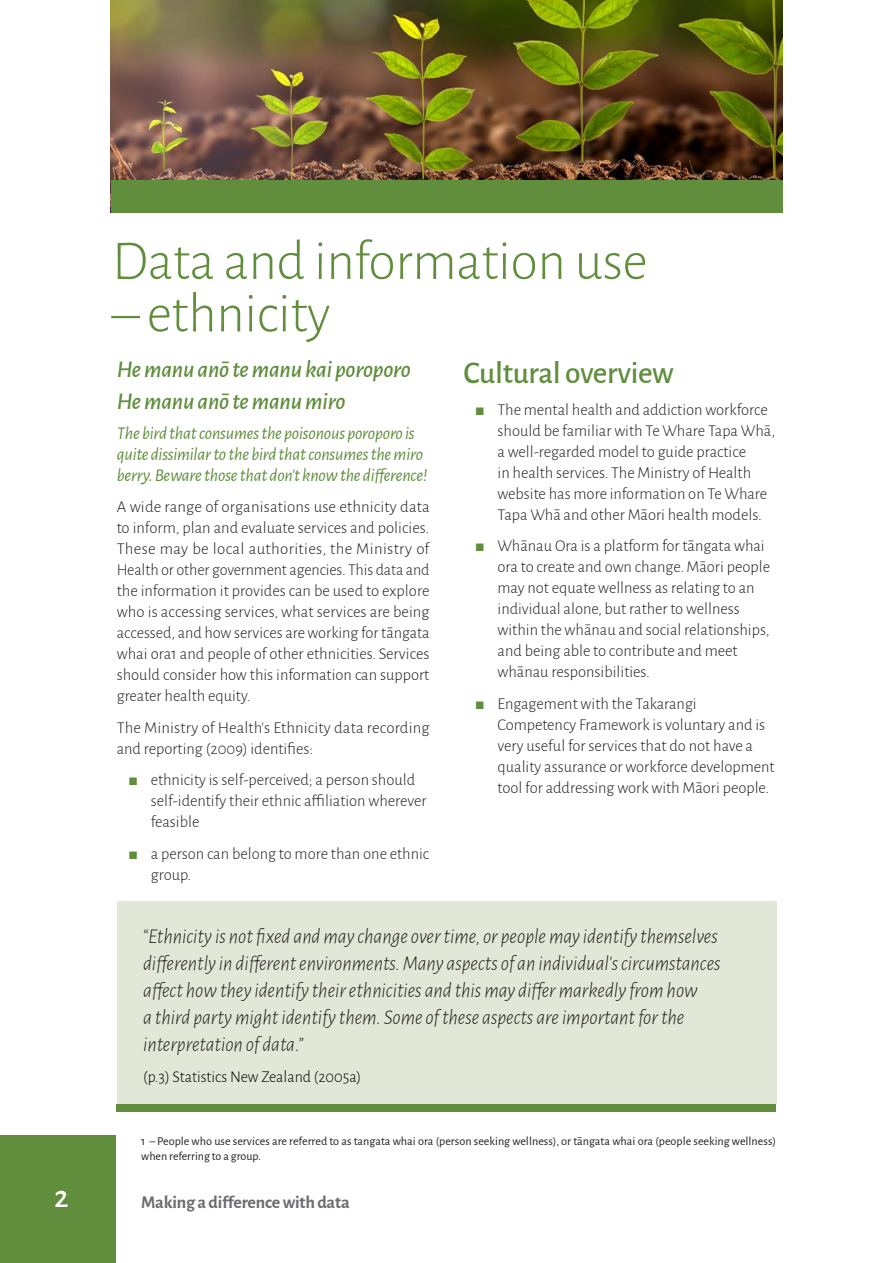
<style>
.page{position:relative;width:893px;height:1263px;background:#fff}
.page>*{position:absolute;margin:0;border:0;box-sizing:border-box;transform-origin:0 0}
.heading_1{font:300 56.25px "Alegreya Sans";letter-spacing:-.01em;color:#618e3d}
.heading_2{font:500 31.5px "Alegreya Sans";letter-spacing:-.01em;color:#618e3d}
.t1{font:500 31.5px "Alegreya Sans";color:#fff}
.heading_4{font:italic 500 24px "Alegreya Sans";letter-spacing:-.01em;color:#618e3d}
.italics{font:italic 300 21px/27px "Alegreya Sans";color:#231f20}
.heading_4-2{font:italic 18px/21px "Alegreya Sans";letter-spacing:-.01em;color:#618e3d}
.t2{font:700 18px "Alegreya Sans";letter-spacing:-.01em;color:#6c6d70}
.body{font:300 16.5px/21px "Alegreya Sans";color:#231f20}
.body-2{font:300 16.5px "Alegreya Sans";color:#000}
.Footnote_text{font:12px/15px "Alegreya Sans";letter-spacing:.005em;color:#231f20}
</style>
<div class="page">
<div style="left:0;top:1135px;width:116px;height:128px;background:#618e3d"></div>
<div style="left:117px;top:901px;width:659px;height:203px;background:#e2e8d7"></div>
<div style="left:116px;top:1104px;width:660px;height:8px;background:#618e3d"></div>
<img style="left:111px;top:0;width:671px;height:180px">
<div style="left:111px;top:180px;width:671px;height:33px;background:#618e3d"></div>
<p class="heading_1" style="left:112px;top:224px;width:537px">Data and information use</p>
<p class="heading_1" style="left:112px;top:277px;width:220px">– ethnicity</p>
<p class="heading_4" style="left:117px;top:353px;width:296px">He manu anō te manu kai poroporo</p>
<p class="heading_4" style="left:117px;top:384px;width:230px">He manu anō te manu miro</p>
<p class="heading_4-2" style="left:117px;top:421px;width:312px">The bird that consumes the poisonous poroporo is quite dissimilar to the bird that consumes the miro berry. Beware those that don’t know the difference!</p>
<p class="body" style="left:117px;top:496px;width:314px;text-align:justify">A wide range of organisations use ethnicity data to inform, plan and evaluate services and policies.<br>These may be local authorities, the Ministry of Health or other government agencies. This data and the information it provides can be used to explore who is accessing services, what services are being accessed, and how services are working for tāngata whai ora1 and people of other ethnicities. Services should consider how this information can support greater health equity.</p>
<p class="body" style="left:117px;top:716px;width:314px">The Ministry of Health’s Ethnicity data recording and reporting (2009) identifies:</p>
<p class="body" style="left:151px;top:769px;width:277px">ethnicity is self-perceived; a person should self-identify their ethnic affiliation wherever feasible</p>
<p class="body" style="left:151px;top:842px;width:280px">a person can belong to more than one ethnic group.</p>
<p class="heading_2" style="left:463px;top:351px;width:212px">Cultural overview</p>
<p class="body" style="left:497px;top:398px;width:279px">The mental health and addiction workforce should be familiar with Te Whare Tapa Whā, a well-regarded model to guide practice<br>in health services. The Ministry of Health website has more information on Te Whare Tapa Whā and other Māori health models.</p>
<p class="body" style="left:497px;top:535px;width:274px">Whānau Ora is a platform for tāngata whai ora to create and own change. Māori people may not equate wellness as relating to an individual alone, but rather to wellness within the whānau and social relationships, and being able to contribute and meet whānau responsibilities.</p>
<p class="body" style="left:497px;top:692px;width:279px">Engagement with the Takarangi Competency Framework is voluntary and is very useful for services that do not have a quality assurance or workforce development tool for addressing work with Māori people.</p>
<p class="italics" style="left:143px;top:922px;width:579px">“Ethnicity is not fixed and may change over time, or people may identify themselves differently in different environments. Many aspects of an individual’s circumstances affect how they identify their ethnicities and this may differ markedly from how<br>a third party might identify them. Some of these aspects are important for the interpretation of data.”</p>
<p class="body-2" style="left:143px;top:1066px;width:220px">(p.3) Statistics New Zealand (2005a)</p>
<p class="Footnote_text" style="left:141px;top:1133px;width:636px">1 – People who use services are referred to as tangata whai ora (person seeking wellness), or tāngata whai ora (people seeking wellness) when referring to a group.</p>
<h2 class="t1" style="left:54px;top:1175px;width:16px">2</h2>
<p class="t2" style="left:141px;top:1189px;width:210px">Making a difference with data</p>
</div>
